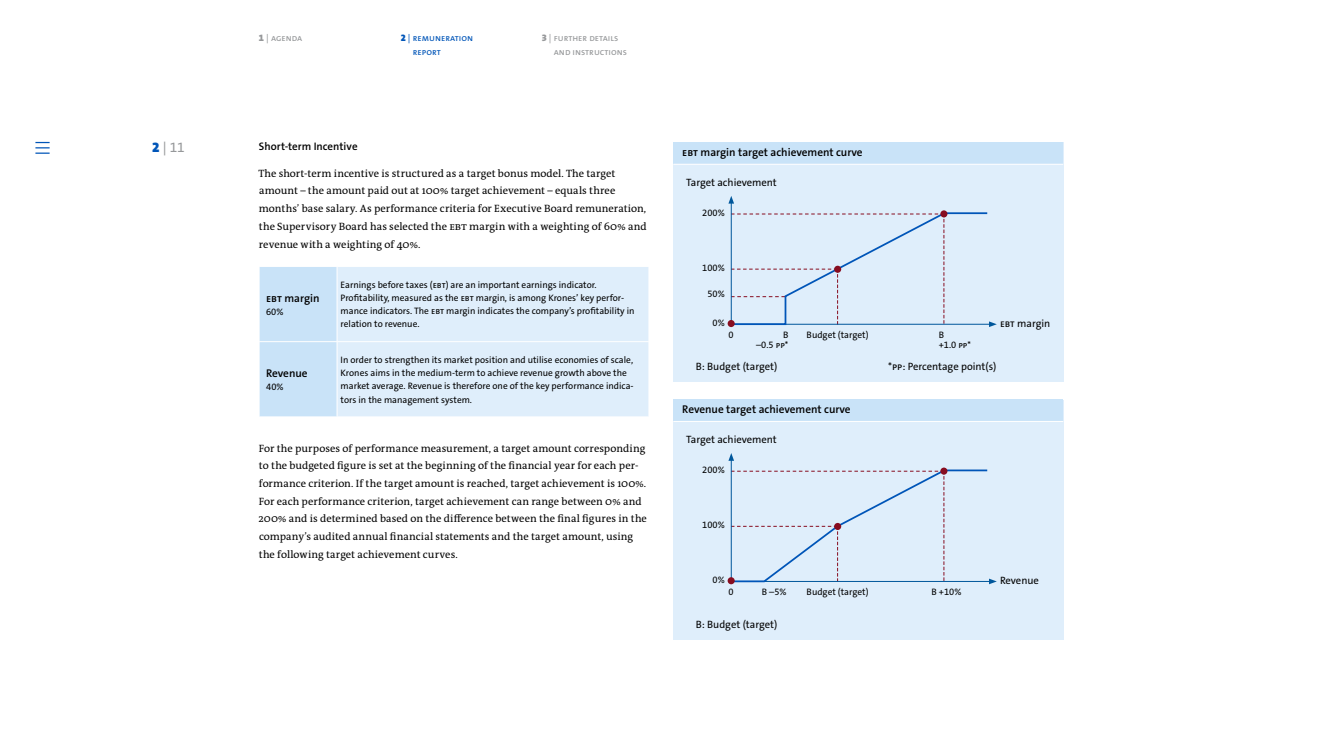
<style>
.page{position:relative;width:1322px;height:745px;background:#fff}
.page>*{position:absolute;margin:0;border:0;box-sizing:border-box;transform-origin:0 0}
.t1{font:13.75px "The Sans LP5 Plain";color:#96989a}
.t2{font:11.25px "The Sans LP6 Se Bld";color:#000}
.t3{font:11px "The Sans LP6 Se Bld";color:#000}
.t4{font:10.62px/17.8px "The Antiqua B";letter-spacing:.01em;color:#000}
.t5{font:10.62px "The Sans LP5 Plain";color:#000}
.t6{font:9.38px/13.2px "The Sans LP5 Plain";color:#000}
.t7{font:9.38px/14.1px "The Sans LP5 Plain";color:#96989a}
.t8{font:9.38px/14.1px "The Sans LP5 Plain";color:#0055b8}
.s1{font-family:"The Sans LP9";font-weight:900;color:#0055b8}
.s2{font-family:"The Sans LP9";font-weight:900}
</style>
<div class="page">
<div style="left:673px;top:142px;width:390px;height:240px;background:#dfeefb"></div>
<div style="left:673px;top:399px;width:390px;height:240px;background:#dfeefb"></div>
<div style="left:673px;top:142px;width:390px;height:22px;background:#c9e3f8"></div>
<div style="left:673px;top:399px;width:390px;height:22px;background:#c9e3f8"></div>
<hr style="left:673px;top:164px;width:390px;height:1px;background:#fff">
<hr style="left:673px;top:421px;width:390px;height:1px;background:#fff">
<hr style="left:731px;top:324px;width:260px;height:1px;background:#00579b">
<svg style="left:989px;top:321px;width:8px;height:6px"></svg>
<hr style="left:731px;top:580px;width:260px;height:1px;background:#00579b">
<svg style="left:989px;top:578px;width:8px;height:6px"></svg>
<hr style="left:944px;top:212px;width:43px;height:2px;background:#0055b8">
<hr style="left:944px;top:469px;width:43px;height:2px;background:#0055b8">
<hr style="left:731px;top:201px;width:1px;height:123px;background:#00579b">
<svg style="left:728px;top:196px;width:6px;height:7px"></svg>
<hr style="left:731px;top:458px;width:1px;height:123px;background:#00579b">
<svg style="left:728px;top:453px;width:6px;height:7px"></svg>
<svg style="left:730px;top:211px;width:216px;height:115px"></svg>
<div style="left:940px;top:210px;width:7px;height:7px;background:#870d20;border-radius:50%"></div>
<svg style="left:730px;top:468px;width:215px;height:114px"></svg>
<div style="left:727px;top:320px;width:8px;height:7px;background:#870d20;border-radius:50%"></div>
<svg style="left:727px;top:576px;width:8px;height:8px"></svg>
<div style="left:834px;top:265px;width:7px;height:7px;background:#870d20;border-radius:50%"></div>
<div style="left:834px;top:522px;width:7px;height:7px;background:#870d20;border-radius:50%"></div>
<div style="left:940px;top:467px;width:7px;height:7px;background:#870d20;border-radius:50%"></div>
<svg style="left:35px;top:142px;width:15px;height:12px"></svg>
<div style="left:260px;top:267px;width:77px;height:149px;background:#c9e3f8"></div>
<div style="left:338px;top:267px;width:310px;height:149px;background:#dfeefb"></div>
<hr style="left:259px;top:341px;width:78px;height:1px;background:#fff">
<hr style="left:337px;top:341px;width:312px;height:1px;background:#fff">
<p class="t1" style="left:152px;top:138px;width:34px"><span class="s1">2</span> | 11</p>
<p class="t7" style="left:259px;top:30px;width:45px"><span class="s2">1</span> | Agenda</p>
<p class="t7" style="left:554px;top:30px;width:75px;text-indent:-12px"><span class="s2">3</span> | Further details and instructions</p>
<p class="t8" style="left:413px;top:30px;width:62px;text-indent:-12px"><span class="s2">2</span> | remuneration report</p>
<p class="t3" style="left:259px;top:139px;width:100px">Short-term Incentive</p>
<p class="t4" style="left:259px;top:164px;width:390px">The short-term incentive is structured as a target bonus model. The target amount – the amount paid out at 100% target achievement – equals three months’ base salary. As performance criteria for Executive Board remuneration, the Supervisory Board has selected the EBT margin with a weighting of 60% and revenue with a weighting of 40%.</p>
<p class="t2" style="left:266px;top:290px;width:55px">EBT margin</p>
<p class="t6" style="left:266px;top:305px;width:19px">60%</p>
<p class="t2" style="left:266px;top:365px;width:43px">Revenue</p>
<p class="t6" style="left:266px;top:380px;width:19px">40%</p>
<p class="t6" style="left:341px;top:277px;width:295px">Earnings before taxes (EBT) are an important earnings indicator.<br>Profitability, measured as the EBT margin, is among Krones’ key perfor&shy;mance indicators. The EBT margin indicates the company’s profitability in relation to revenue.</p>
<p class="t6" style="left:341px;top:353px;width:294px">In order to strengthen its market position and utilise economies of scale, Krones aims in the medium-term to achieve revenue growth above the market average. Revenue is therefore one of the key performance indica&shy;tors in the management system.</p>
<p class="t4" style="left:259px;top:438px;width:390px">For the purposes of performance measurement, a target amount corresponding to the budgeted figure is set at the beginning of the financial year for each per&shy;formance criterion. If the target amount is reached, target achievement is 100%.<br>For each performance criterion, target achievement can range between 0% and 200% and is determined based on the difference between the final figures in the company’s audited annual financial statements and the target amount, using the following target achievement curves.</p>
<p class="t2" style="left:682px;top:145px;width:182px">EBT margin target achievement curve</p>
<p class="t5" style="left:686px;top:175px;width:92px">Target achievement</p>
<p class="t6" style="left:702px;top:206px;width:24px">200%</p>
<p class="t6" style="left:702px;top:261px;width:24px">100%</p>
<p class="t6" style="left:707px;top:287px;width:19px">50%</p>
<p class="t6" style="left:712px;top:316px;width:14px">0%</p>
<p class="t6" style="left:728px;top:327px;width:7px">0</p>
<p class="t6" style="left:756px;top:329px;width:34px;line-height:10.6px;text-align:right">B<br>–0.5 PP*</p>
<p class="t6" style="left:806px;top:327px;width:63px">Budget (target)</p>
<p class="t6" style="left:938px;top:329px;width:34px;line-height:10.6px">B<br>+1.0 PP*</p>
<p class="t5" style="left:1000px;top:316px;width:52px">EBT margin</p>
<p class="t5" style="left:696px;top:360px;width:83px">B: Budget (target)</p>
<p class="t5" style="left:888px;top:360px;width:110px">*PP: Percentage point(s)</p>
<p class="t2" style="left:682px;top:402px;width:170px">Revenue target achievement curve</p>
<p class="t5" style="left:686px;top:432px;width:92px">Target achievement</p>
<p class="t6" style="left:702px;top:463px;width:24px">200%</p>
<p class="t6" style="left:702px;top:518px;width:24px">100%</p>
<p class="t6" style="left:712px;top:573px;width:14px">0%</p>
<p class="t6" style="left:728px;top:584px;width:7px">0</p>
<p class="t6" style="left:762px;top:584px;width:26px">B –5%</p>
<p class="t5" style="left:696px;top:616px;width:83px">B: Budget (target)</p>
<p class="t6" style="left:806px;top:584px;width:63px">Budget (target)</p>
<p class="t6" style="left:931px;top:584px;width:31px">B +10%</p>
<p class="t5" style="left:1000px;top:573px;width:40px">Revenue</p>
</div>
